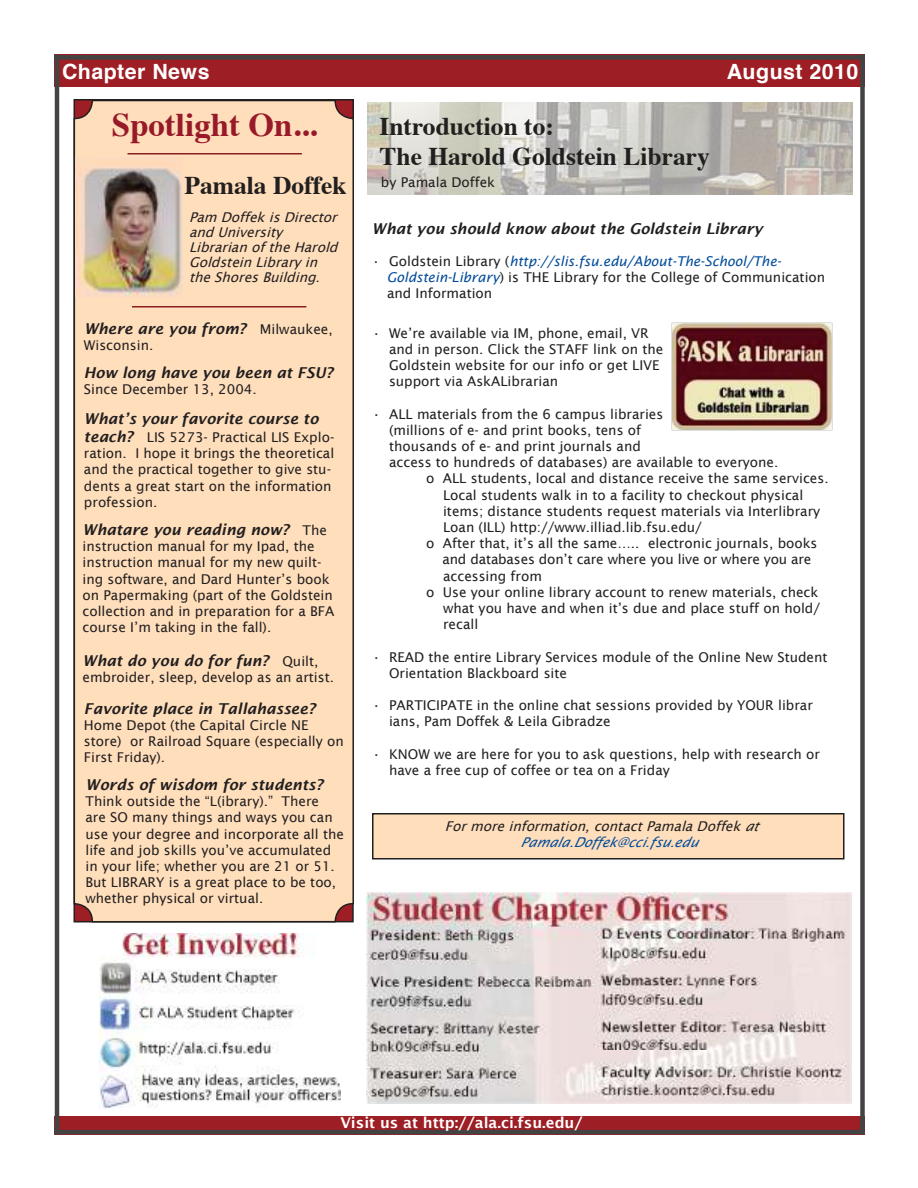
<style>
.page{position:relative;width:918px;height:1188px;background:#fff}
.page>*{position:absolute;margin:0;border:0;box-sizing:border-box;transform-origin:0 0}
.t1{font:700 33px "Times";color:#981a29}
.t2{font:700 25.5px/30.6px "Times";color:#221f1f}
.t3{font:700 21px "Helvetica";letter-spacing:.02em;color:#fff}
.t4{font:italic 600 15px "Lucida Sans";color:#221f1f}
.t5{font:600 15px "Lucida Sans";color:#fff}
.t6{font:13.5px/16.2px "Lucida Sans";color:#221f1f}
.t7{font:italic 13.5px/15px "Lucida Sans";color:#221f1f}
.s1{font-weight:400;font-style:normal;font-size:13.5px}
.s2{font-weight:600;font-style:italic;font-size:15px}
.s3{font-style:italic;color:#014b9a}
.s4{font-style:inherit}
.s5{color:#014b9a}
</style>
<div class="page">
<div style="left:74px;top:101px;width:279px;height:821px;background:#ffdebc;border-radius:18px"></div>
<div style="left:74px;top:100px;width:280px;height:822px;border:2px solid #221f1f;border-radius:18px"></div>
<img style="left:75px;top:158px;width:107px;height:140px">
<img style="left:368px;top:102px;width:484px;height:93px">
<hr style="left:128px;top:153px;width:174px;height:1px;background:#891f20">
<hr style="left:132px;top:306px;width:174px;height:1px;background:#891f20">
<img style="left:671px;top:323px;width:161px;height:107px">
<div style="left:373px;top:814px;width:471px;height:45px;background:#ffdebc"></div>
<div style="left:372px;top:813px;width:473px;height:46px;border:2px solid #221f1f"></div>
<div style="left:55px;top:54px;width:810px;height:33px;background:#9d1e24"></div>
<div style="left:55px;top:1116px;width:810px;height:18px;background:#9d1e24"></div>
<div style="left:54px;top:55px;width:810px;height:5px;background:#434343"></div>
<hr style="left:54px;top:1130px;width:810px;height:4px;background:#434343">
<hr style="left:55px;top:54px;width:4px;height:1080px;background:#434343">
<div style="left:860px;top:54px;width:5px;height:1080px;background:#434343"></div>
<img style="left:99px;top:933px;width:241px;height:175px">
<img style="left:366px;top:892px;width:486px;height:212px">
<h3 class="t3" style="left:62px;top:63px;width:149px">Chapter News</h3>
<h3 class="t3" style="left:727px;top:63px;width:133px">August 2010</h3>
<h1 class="t1" style="left:112px;top:113px;width:207px">Spotlight On...</h1>
<h2 class="t2" style="left:380px;top:108px;width:332px">Introduction to:<br>The Harold Goldstein Library</h2>
<h2 class="t2" style="left:184px;top:172px;width:164px">Pamala Doffek</h2>
<p class="t7" style="left:189px;top:211px;width:153px">Pam Doffek is Director and University<br>Librarian of the Harold<br>Goldstein Library in the Shores Building.</p>
<p class="t4" style="left:84px;top:322px;width:250px">Where are you from? <span class="s1">Milwaukee,</span></p>
<p class="t6" style="left:84px;top:338px;width:71px">Wisconsin.</p>
<p class="t4" style="left:84px;top:366px;width:251px">How long have you been at FSU?</p>
<p class="t6" style="left:84px;top:382px;width:174px">Since December 13, 2004.</p>
<p class="t4" style="left:84px;top:412px;width:236px">What’s your favorite course to</p>
<p class="t6" style="left:84px;top:429px;width:252px"><span class="s2">teach?</span> LIS 5273- Practical LIS Explo&shy;ration. I hope it brings the theoretical and the practical together to give stu&shy;dents a great start on the information profession.</p>
<p class="t4" style="left:82px;top:523px;width:246px">Whatare you reading now? <span class="s1">The</span></p>
<p class="t6" style="left:82px;top:539px;width:253px">instruction manual for my Ipad, the instruction manual for my new quilt&shy;ing software, and Dard Hunter’s book on Papermaking (part of the Goldstein collection and in preparation for a BFA course I’m taking in the fall).</p>
<p class="t4" style="left:82px;top:654px;width:237px">What do you do for fun? <span class="s1">Quilt,</span></p>
<p class="t6" style="left:82px;top:670px;width:253px">embroider, sleep, develop as an artist.</p>
<p class="t4" style="left:84px;top:702px;width:233px">Favorite place in Tallahassee?</p>
<p class="t6" style="left:84px;top:717px;width:261px">Home Depot (the Capital Circle NE store) or Railroad Square (especially on<br>First Friday).</p>
<p class="t4" style="left:85px;top:778px;width:239px">Words of wisdom for students?</p>
<p class="t6" style="left:85px;top:794px;width:260px">Think outside the “L(ibrary).” There<br>are SO many things and ways you can use your degree and incorporate all the life and job skills you’ve accumulated in your life; whether you are 21 or 51.<br>But LIBRARY is a great place to be too, whether physical or virtual.</p>
<p class="t6" style="left:381px;top:175px;width:116px">by Pamala Doffek</p>
<p class="t4" style="left:372px;top:222px;width:392px">What you should know about the Goldstein Library</p>
<p class="t6" style="left:387px;top:253px;width:440px;text-indent:-15px">• Goldstein Library (<span class="s3">http://slis.fsu.edu/About-The-School/The-<br>Goldstein-Library</span>) is THE Library for the College of Communication and Information</p>
<p class="t6" style="left:389px;top:325px;width:276px;text-indent:-17px">• We’re available via IM, phone, email, VR and in person. Click the STAFF link on the Goldstein website for our info or get LIVE support via AskALibrarian</p>
<p class="t6" style="left:372px;top:406px;width:293px">• ALL materials from the 6 campus libraries</p>
<p class="t6" style="left:389px;top:423px;width:254px">(millions of e- and print books, tens of</p>
<p class="t6" style="left:389px;top:439px;width:253px">thousands of e- and print journals and</p>
<p class="t6" style="left:389px;top:455px;width:391px">access to hundreds of databases) are available to everyone.</p>
<p class="t6" style="left:426px;top:471px;width:404px">o ALL students, local and distance receive the same services.</p>
<p class="t6" style="left:443px;top:488px;width:362px">Local students walk in to a facility to checkout physical</p>
<p class="t6" style="left:443px;top:504px;width:379px">items; distance students request materials via Interlibrary</p>
<p class="t6" style="left:443px;top:519px;width:260px">Loan (ILL) http://www.illiad.lib.fsu.edu/</p>
<p class="t6" style="left:426px;top:536px;width:393px">o After that, it’s all the same….. electronic journals, books</p>
<p class="t6" style="left:442px;top:552px;width:371px">and databases don’t care where you live or where you are</p>
<p class="t6" style="left:443px;top:569px;width:100px">accessing from</p>
<p class="t6" style="left:426px;top:585px;width:394px">o Use your online library account to renew materials, check</p>
<p class="t6" style="left:443px;top:600px;width:379px">what you have and when it’s due and place stuff on hold/</p>
<p class="t6" style="left:443px;top:617px;width:37px">recall</p>
<p class="t6" style="left:389px;top:649px;width:440px;text-indent:-17px">• READ the entire Library Services module of the Online New Student<br>Orientation Blackboard site</p>
<p class="t6" style="left:389px;top:697px;width:425px;text-indent:-17px">• PARTICIPATE in the online chat sessions provided by YOUR librar ians, Pam Doffek &amp; Leila Gibradze</p>
<p class="t6" style="left:389px;top:746px;width:433px;text-indent:-17px">• KNOW we are here for you to ask questions, help with research or have a free cup of coffee or tea on a Friday</p>
<p class="t7" style="left:520px;top:819px;width:239px;line-height:16.2px;text-indent:-75px">Formore information,contactPamala Doffek <span class="s4">at<br></span><span class="s5">Pamala.Doffek@cci.fsu.edu</span></p>
<p class="t5" style="left:340px;top:1117px;width:244px">Visit us at http://ala.ci.fsu.edu/</p>
</div>
